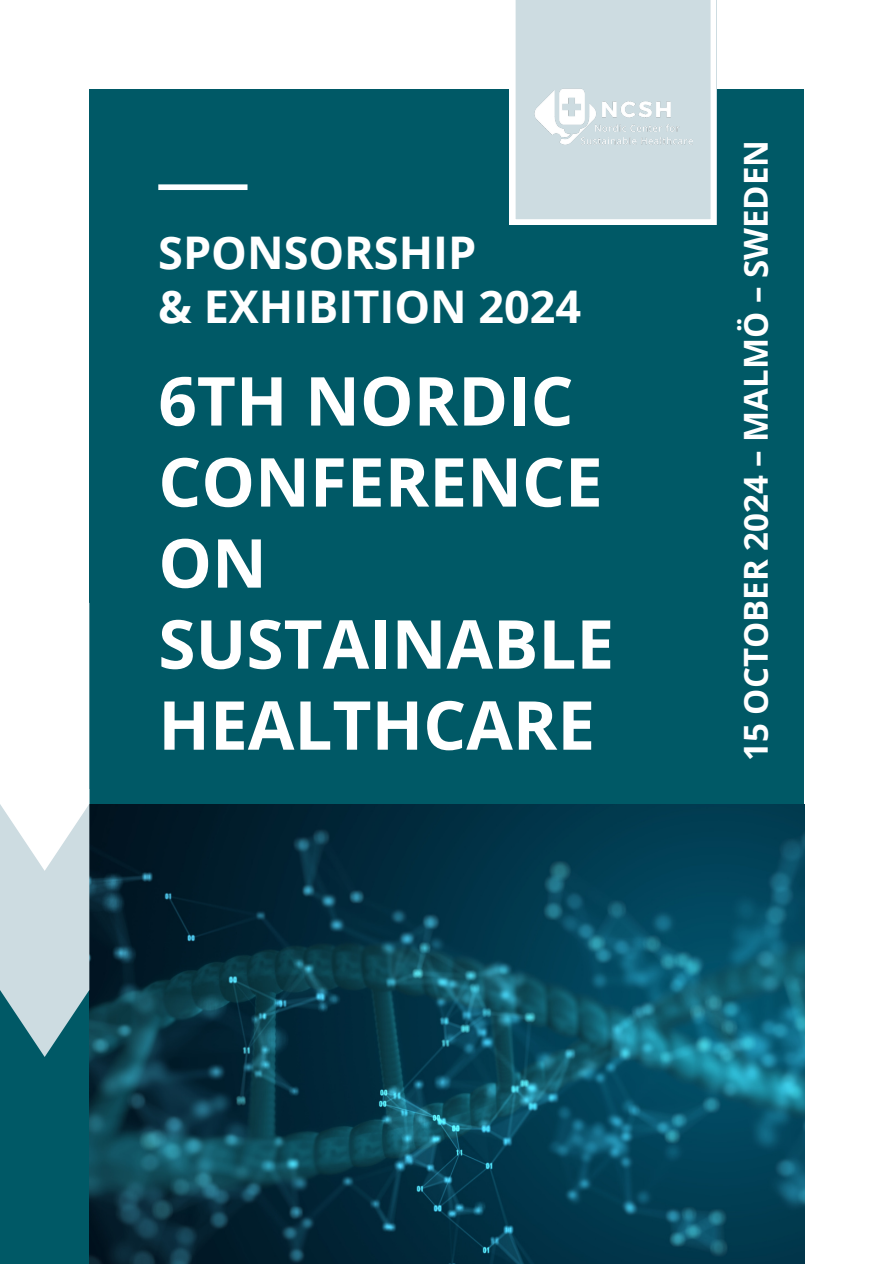
<style>
.page{position:relative;width:893px;height:1264px;background:#fff}
.page>*{position:absolute;margin:0;border:0;box-sizing:border-box;transform-origin:0 0}
.t1{font:700 67.5px/81px "Open Sans";color:#fff}
.t2{font:700 45px/54px "Open Sans";color:#fff}
.t3{font:700 33px "Open Sans";color:#fff}
</style>
<div class="page">
<div style="left:89px;top:89px;width:715px;height:734px;background:#005966"></div>
<img style="left:89px;top:804px;width:715px;height:459px">
<div style="left:0;top:804px;width:89px;height:459px;background:#005966"></div>
<svg style="left:510px;top:0;width:206px;height:225px;background:#d2e0e4"></svg>
<img style="left:525px;top:73px;width:176px;height:88px">
<svg style="left:0;top:804px;width:89px;height:252px;background:#b9cfd5"></svg>
<div style="left:158px;top:184px;width:89px;height:6px;background:#fff"></div>
<p class="t2" style="left:158px;top:224px;width:424px">SPONSORSHIP<br>&amp; EXHIBITION 2024</p>
<h1 class="t1" style="left:158px;top:359px;width:457px">6TH NORDIC<br>CONFERENCE<br>ON<br>SUSTAINABLE<br>HEALTHCARE</h1>
<p class="t3" style="left:732px;top:761px;width:622px;rotate:-90deg">15 OCTOBER 2024 – MALMÖ – SWEDEN</p>
</div>
